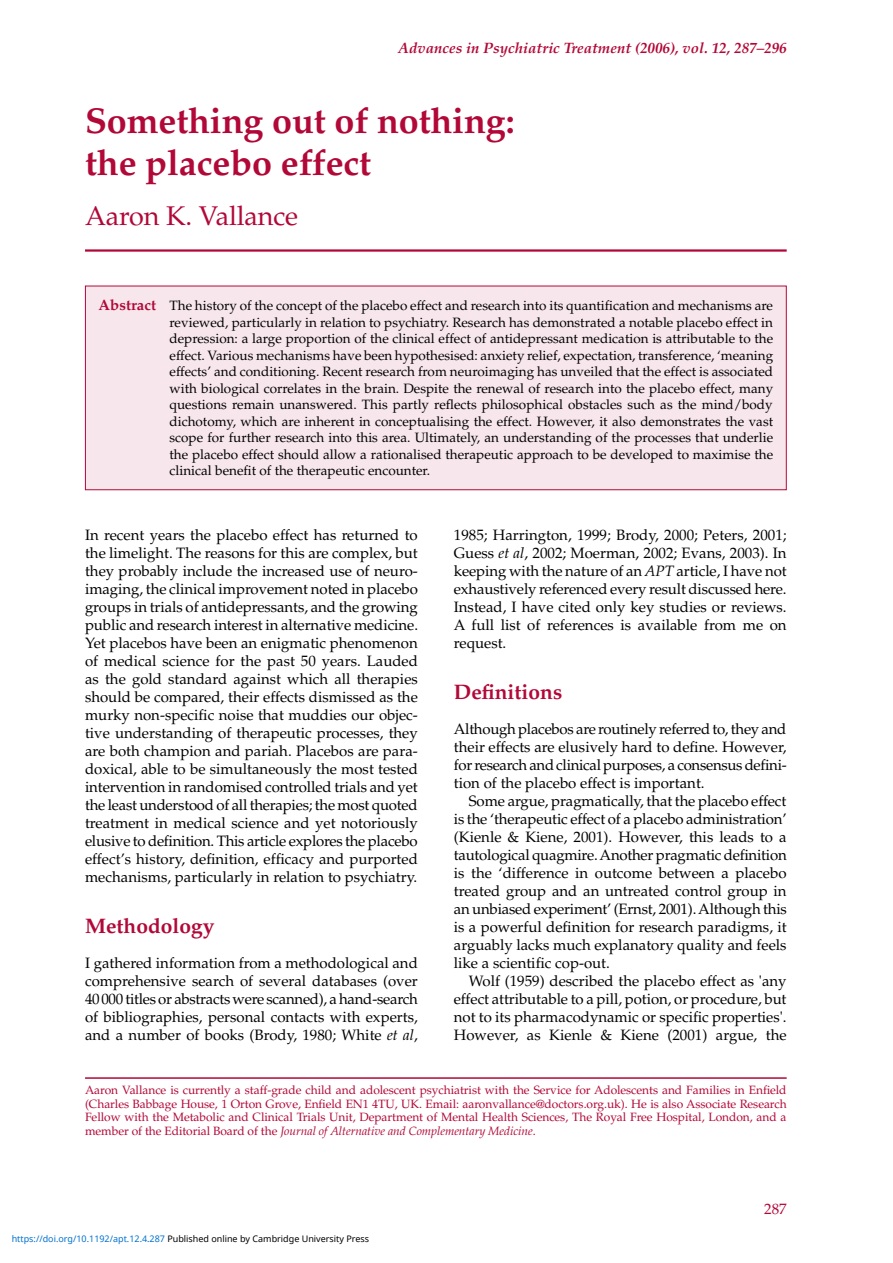
<style>
.page{position:relative;width:893px;height:1263px;background:#fff}
.page>*{position:absolute;margin:0;border:0;box-sizing:border-box;transform-origin:0 0}
.t1{font:700 36px/42px "Palatino";letter-spacing:-.005em;color:#b20838}
.t2{font:27px "Palatino";letter-spacing:-.005em;color:#b20838}
.t3{font:700 21px "Palatino";color:#b20838}
.t4{font:15px/18px "Palatino";color:#000;text-align:justify}
.t5{font:italic 700 15px "Palatino";color:#b20838}
.t6{font:15px "Palatino";color:#b20838}
.t7{font:13.5px/16.5px "Palatino";color:#000;text-align:justify}
.t8{font:12px/13.5px "Palatino";letter-spacing:-.005em;color:#b20838;text-align:justify}
.t9{font:9px "Noto Sans";color:#000}
.s1{font-weight:700;font-size:15px;color:#b20838}
.s2{font-style:italic}
.s3{color:#0172cf}
</style>
<div class="page">
<hr style="left:85px;top:249px;width:702px;height:3px;background:#b20838">
<div style="left:85px;top:286px;width:701px;height:204px;background:#f7e6eb"></div>
<div style="left:85px;top:286px;width:702px;height:204px;border:1px solid #b20838"></div>
<hr style="left:85px;top:1077px;width:702px;height:2px;background:#b20838">
<p class="t5" style="left:398px;top:40px;width:390px">Advances in Psychiatric Treatment (2006), vol. 12, 287–296</p>
<h1 class="t1" style="left:85px;top:100px;width:431px">Something out of nothing: the placebo effect</h1>
<h2 class="t2" style="left:85px;top:200px;width:215px">Aaron K. Vallance</h2>
<p class="t7" style="left:170px;top:298px;width:605px;text-indent:-71px"><span class="s1">Abstract</span> The history of the concept of the placebo effect and research into its quantification and mechanisms are reviewed, particularly in relation to psychiatry. Research has demonstrated a notable placebo effect in depression: a large proportion of the clinical effect of antidepressant medication is attributable to the effect. Various mechanisms have been hypothesised: anxiety relief, expectation, transference, ‘meaning effects’ and conditioning. Recent research from neuroimaging has unveiled that the effect is associated with biological correlates in the brain. Despite the renewal of research into the placebo effect, many questions remain unanswered. This partly reflects philosophical obstacles such as the mind/body dichotomy, which are inherent in conceptualising the effect. However, it also demonstrates the vast scope for further research into this area. Ultimately, an understanding of the processes that underlie the placebo effect should allow a rationalised therapeutic approach to be developed to maximise the clinical benefit of the therapeutic encounter.</p>
<p class="t4" style="left:85px;top:526px;width:335px">In recent years the placebo effect has returned to the limelight. The reasons for this are complex, but they probably include the increased use of neuro&shy;imaging, the clinical improvement noted in placebo groups in trials of antidepressants, and the growing public and research interest in alternative medicine.<br>Yet placebos have been an enigmatic phenomenon of medical science for the past 50 years. Lauded as the gold standard against which all therapies should be compared, their effects dismissed as the murky non-specific noise that muddies our objec&shy;tive under-standing of therapeutic processes, they are both champion and pariah. Placebos are para&shy;doxical, able to be simultaneously the most tested intervention in randomised controlled trials and yet the least understood of all therapies; the most quoted treatment in medical science and yet notoriously elusive to definition. This article explores the placebo effect’s history, definition, efficacy and purported mechanisms, particularly in relation to psychiatry.</p>
<h3 class="t3" style="left:85px;top:913px;width:131px">Methodology</h3>
<p class="t4" style="left:85px;top:954px;width:334px">I gathered information from a methodological and comprehensive search of several databases (over 40000 titles or abstracts were scanned), a hand-search of bibliographies, personal contacts with experts, and a number of books (Brody, 1980; White <span class="s2">et al</span>,</p>
<p class="t4" style="left:454px;top:526px;width:334px">1985; Harrington, 1999; Brody, 2000; Peters, 2001; Guess <span class="s2">et al</span>, 2002; Moerman, 2002; Evans, 2003). In keeping with the nature of an <span class="s2">APT</span> article, I have not exhaustively referenced every result discussed here.<br>Instead, I have cited only key studies or reviews.<br>A full list of references is available from me on request.</p>
<h3 class="t3" style="left:454px;top:679px;width:110px">Definitions</h3>
<p class="t4" style="left:454px;top:720px;width:334px">Although placebos are routinely referred to, they and their effects are elusively hard to define. However, for research and clinical purposes, a consensus defini&shy;tion of the placebo effect is important.</p>
<p class="t4" style="left:454px;top:792px;width:334px;text-indent:15px">Some argue, pragmatically, that the placebo effect is the ‘therapeutic effect of a placebo administration’ (Kienle &amp; Kiene, 2001). However, this leads to a tautological quagmire. Another pragmatic definition is the ‘difference in outcome between a placebo treated group and an untreated control group in an unbiased experiment’ (Ernst, 2001). Although this is a powerful definition for research paradigms, it arguably lacks much explanatory quality and feels like a scientific cop-out.</p>
<p class="t4" style="left:454px;top:972px;width:334px;text-indent:15px">Wolf (1959) described the placebo effect as 'any effect attributable to a pill, potion, or procedure, but not to its pharmacodynamic or specific properties'.<br>How-ever, as Kienle &amp; Kiene (2001) argue, the</p>
<p class="t8" style="left:85px;top:1084px;width:703px">Aaron Vallance is currently a staff-grade child and adolescent psychiatrist with the Service for Adolescents and Families in Enfield (Charles Babbage House, 1 Orton Grove, Enfield EN1 4TU, UK. Email: aaronvallance@doctors.org.uk). He is also Associate Research Fellow with the Metabolic and Clinical Trials Unit, Department of Mental Health Sciences, The Royal Free Hospital, London, and a member of the Editorial Board of the <span class="s2">Journal of Alternative and Complementary Medicine</span>.</p>
<p class="t9" style="left:12px;top:1232px;width:359px"><span class="s3">https://doi.org/10.1192/apt.12.4.287</span> Published online by Cambridge University Press</p>
<p class="t6" style="left:764px;top:1200px;width:24px">287</p>
</div>
